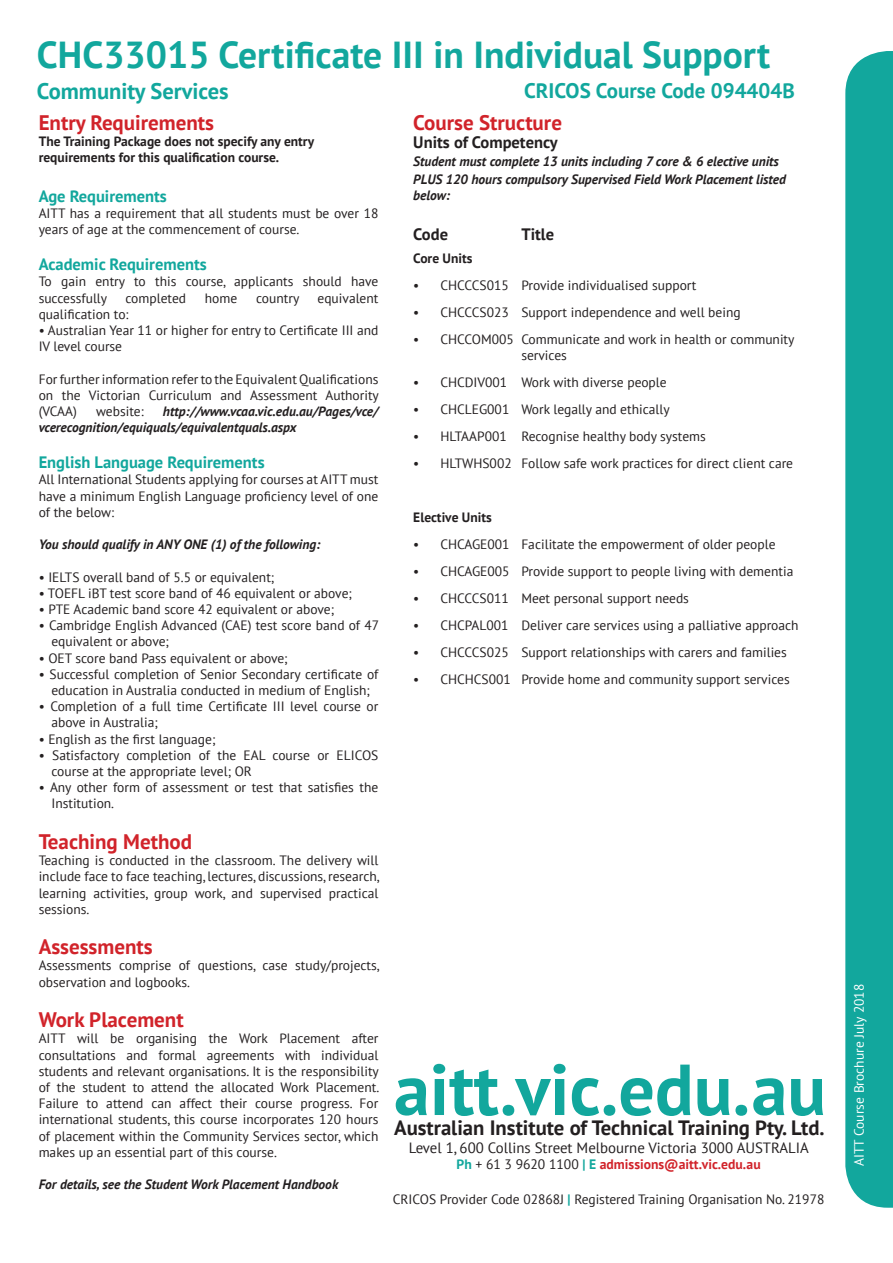
<style>
.page{position:relative;width:893px;height:1263px;background:#fff}
.page>*{position:absolute;margin:0;border:0;box-sizing:border-box;transform-origin:0 0}
.t1{font:700 72px "PT Sans";color:#12a79d}
.t2{font:700 37.5px "PT Sans";color:#12a79d}
.t3{font:700 22.5px "PT Sans";color:#12a79d}
.t4{font:700 21px "PT Sans";color:#d1232a}
.t5{font:700 21px "PT Sans";color:#12a79d}
.t6{font:700 20.7px "PT Sans";color:#231f20}
.t7{font:700 16.5px "PT Sans";color:#12a79d}
.t8{font:700 16.5px "PT Sans";color:#231f20}
.t9{font:14.85px "PT Sans";color:#231f20}
.t10{font:700 13.65px "PT Sans";color:#d1232a}
.t11{font:13.5px/16.2px "PT Sans";color:#231f20}
.t12{font:italic 700 13.5px/16.2px "PT Sans";color:#231f20}
.t13{font:700 13.5px/16.2px "PT Sans";color:#231f20}
.t14{font:13.5px "PT Sans";color:#fff}
.s1{color:#12a79d}
.s2{font-weight:400;color:#231f20}
.s3{font-weight:700;font-size:13.65px;color:#12a79d}
</style>
<div class="page">
<div style="left:845px;top:51px;width:48px;height:1157px;background:#12a79d"></div>
<p class="t2" style="left:37px;top:30px;width:735px">CHC33015 Certificate III in Individual Support</p>
<p class="t5" style="left:524px;top:77px;width:272px">CRICOS Course Code 094404B</p>
<p class="t3" style="left:37px;top:76px;width:193px">Community Services</p>
<p class="t4" style="left:39px;top:108px;width:177px">Entry Requirements</p>
<p class="t13" style="left:39px;top:133px;width:277px">The Training Package does not specify any entry requirements for this qualification course.</p>
<p class="t7" style="left:39px;top:185px;width:130px">Age Requirements</p>
<p class="t11" style="left:39px;top:205px;width:341px">AITT has a requirement that all students must be over 18 years of age at the commencement of course.</p>
<p class="t7" style="left:39px;top:253px;width:170px">Academic Requirements</p>
<p class="t11" style="left:39px;top:273px;width:341px">To gain entry to this course, applicants should have successfully</p>
<p class="t11" style="left:126px;top:289px;width:62px">completed</p>
<p class="t11" style="left:205px;top:289px;width:34px">home</p>
<p class="t11" style="left:256px;top:289px;width:45px">country</p>
<p class="t11" style="left:318px;top:289px;width:62px">equivalent</p>
<p class="t11" style="left:39px;top:306px;width:91px">qualification to:</p>
<p class="t11" style="left:39px;top:322px;width:341px">• Australian Year 11 or higher for entry to Certificate III and<br>IV level course</p>
<p class="t11" style="left:39px;top:370px;width:342px;text-align:justify">For further information refer to the Equivalent Qualifications on the Victorian Curriculum and Assessment Authority (VCAA)</p>
<p class="t11" style="left:96px;top:403px;width:49px">website:</p>
<p class="t12" style="left:39px;top:403px;width:341px;text-indent:124px">http://www.vcaa.vic.edu.au/Pages/vce/ vcerecognition/equiquals/equivalentquals.aspx</p>
<p class="t7" style="left:39px;top:451px;width:227px">English Language Requirements</p>
<p class="t11" style="left:39px;top:471px;width:341px;text-align:justify">All International Students applying for courses at AITT must have a minimum English Language proficiency level of one of the below:</p>
<p class="t12" style="left:39px;top:536px;width:283px">You should qualify in ANY ONE (1) of the following:</p>
<p class="t11" style="left:39px;top:568px;width:237px">• IELTS overall band of 5.5 or equivalent;</p>
<p class="t11" style="left:39px;top:585px;width:315px">• TOEFL iBT test score band of 46 equivalent or above;</p>
<p class="t11" style="left:39px;top:601px;width:297px">• PTE Academic band score 42 equivalent or above;</p>
<p class="t11" style="left:51px;top:617px;width:329px;text-indent:-13px">• Cambridge English Advanced (CAE) test score band of 47 equivalent or above;</p>
<p class="t11" style="left:39px;top:649px;width:251px">• OET score band Pass equivalent or above;</p>
<p class="t11" style="left:39px;top:666px;width:341px;text-align:center">• Successful completion of Senior Secondary certificate of education in Australia conducted in medium of English;</p>
<p class="t11" style="left:51px;top:698px;width:328px;text-indent:-13px">• Completion of a full time Certificate III level course or above in Australia;</p>
<p class="t11" style="left:39px;top:730px;width:178px">• English as the first language;</p>
<p class="t11" style="left:51px;top:747px;width:328px;text-indent:-13px">• Satisfactory completion of the EAL course or ELICOS course at the appropriate level; OR</p>
<p class="t11" style="left:51px;top:779px;width:328px;text-indent:-13px">• Any other form of assessment or test that satisfies the<br>Institution.</p>
<p class="t4" style="left:39px;top:827px;width:155px">Teaching Method</p>
<p class="t11" style="left:39px;top:852px;width:342px;text-align:justify">Teaching is conducted in the classroom. The delivery will include face to face teaching, lectures, discussions, research, learning activities, group work, and supervised practical sessions.</p>
<p class="t4" style="left:39px;top:933px;width:116px">Assessments</p>
<p class="t11" style="left:39px;top:957px;width:342px">Assessments comprise of questions, case study/projects, observation and logbooks.</p>
<p class="t4" style="left:39px;top:1006px;width:146px">Work Placement</p>
<p class="t11" style="left:39px;top:1030px;width:342px;text-align:justify">AITT will be organising the Work Placement after consultations and formal agreements with individual students and relevant organisations. It is the responsibility of the student to attend the allocated Work Placement.<br>Failure to attend can affect their course progress. For international students, this course incorporates 120 hours of placement within the Community Services sector, which makes up an essential part of this course.</p>
<p class="t12" style="left:39px;top:1176px;width:301px">For details, see the Student Work Placement Handbook</p>
<p class="t4" style="left:413px;top:108px;width:150px">Course Structure</p>
<p class="t8" style="left:413px;top:131px;width:146px">Units of Competency</p>
<p class="t12" style="left:413px;top:152px;width:374px;line-height:18px">Student must complete 13 units including 7 core &amp; 6 elective units<br>PLUS 120 hours compulsory Supervised Field Work Placement listed</p>
<p class="t12" style="left:413px;top:187px;width:38px">below:</p>
<p class="t8" style="left:413px;top:224px;width:36px">Code</p>
<p class="t8" style="left:521px;top:224px;width:34px">Title</p>
<p class="t13" style="left:413px;top:250px;width:61px">Core Units</p>
<p class="t11" style="left:413px;top:277px;width:285px">• CHCCCS015 Provide individualised support</p>
<p class="t11" style="left:413px;top:304px;width:329px">• CHCCCS023 Support independence and well being</p>
<p class="t11" style="left:521px;top:331px;width:275px;text-indent:-108px">• CHCCOM005 Communicate and work in health or community services</p>
<p class="t11" style="left:413px;top:374px;width:255px">• CHCDIV001 Work with diverse people</p>
<p class="t11" style="left:413px;top:401px;width:258px">• CHCLEG001 Work legally and ethically</p>
<p class="t11" style="left:413px;top:428px;width:294px">• HLTAAP001 Recognise healthy body systems</p>
<p class="t11" style="left:413px;top:455px;width:381px">• HLTWHS002 Follow safe work practices for direct client care</p>
<p class="t13" style="left:413px;top:509px;width:80px">Elective Units</p>
<p class="t11" style="left:413px;top:536px;width:364px">• CHCAGE001 Facilitate the empowerment of older people</p>
<p class="t11" style="left:413px;top:563px;width:382px">• CHCAGE005 Provide support to people living with dementia</p>
<p class="t11" style="left:413px;top:590px;width:277px">• CHCCCS011 Meet personal support needs</p>
<p class="t11" style="left:413px;top:617px;width:387px">• CHCPAL001 Deliver care services using a palliative approach</p>
<p class="t11" style="left:413px;top:644px;width:375px">• CHCCCS025 Support relationships with carers and families</p>
<p class="t11" style="left:413px;top:671px;width:378px">• CHCHCS001 Provide home and community support services</p>
<p class="t1" style="left:394px;top:1042px;width:433px">aitt.vic.edu.au</p>
<p class="t6" style="left:394px;top:1114px;width:432px">Australian Institute of Technical Training Pty. Ltd.</p>
<p class="t9" style="left:409px;top:1138px;width:402px">Level 1, 600 Collins Street Melbourne Victoria 3000 AUSTRALIA</p>
<p class="t10" style="left:457px;top:1155px;width:306px"><span class="s1">Ph</span> <span class="s2">+ 61 3 9620 1100</span> <span class="s1">| E</span> admissions@aitt.vic.edu.au</p>
<p class="t11" style="left:393px;top:1191px;width:433px">CRICOS Provider Code 02868J <span class="s3">|</span> Registered Training Organisation No. 21978</p>
<p class="t14" style="left:850px;top:1038px;width:92px;rotate:-90deg">December 2016</p>
<p class="t14" style="left:850px;top:1166px;width:184px;rotate:-90deg">AITT Course Brochure July 2018</p>
</div>
